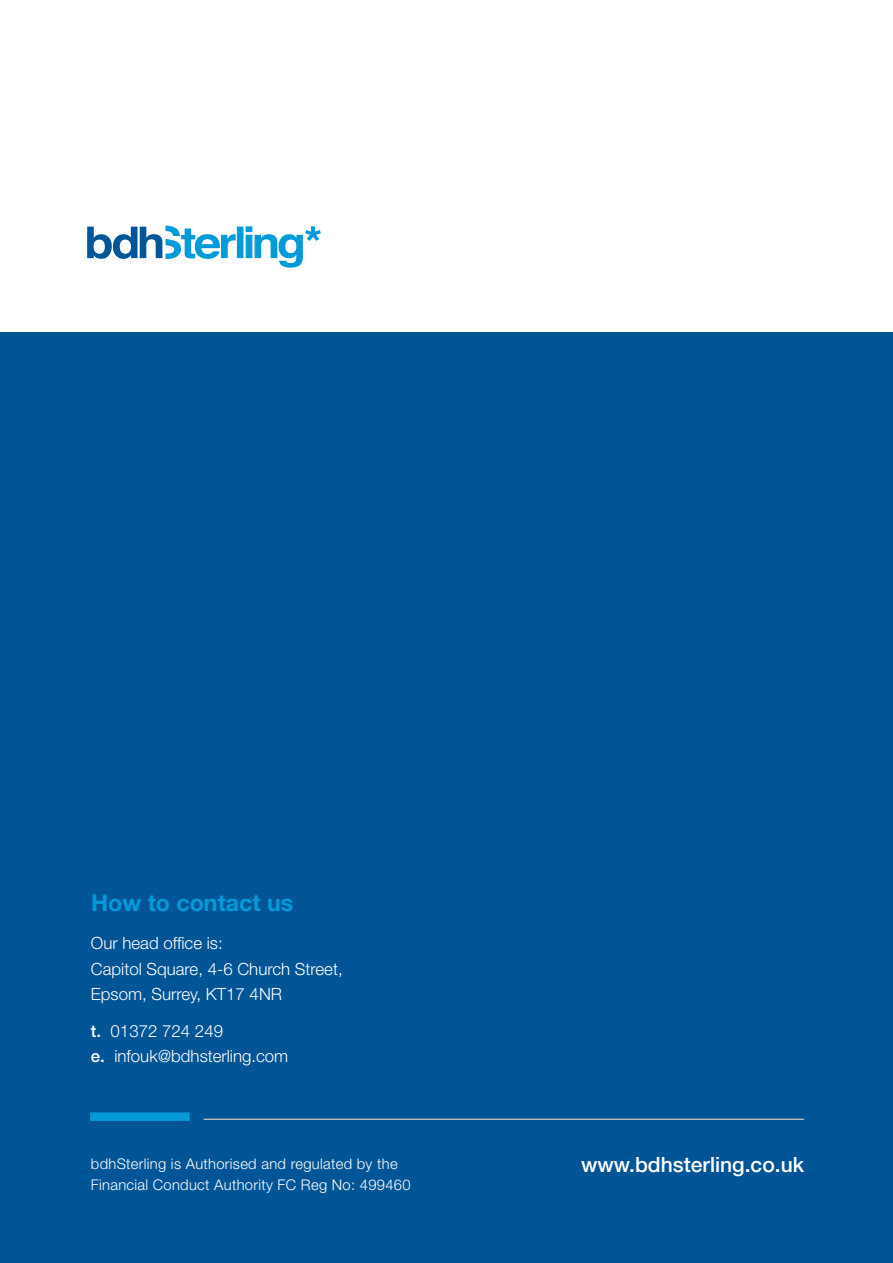
<style>
.page{position:relative;width:893px;height:1263px;background:#fff}
.page>*{position:absolute;margin:0;border:0;box-sizing:border-box;transform-origin:0 0}
.t1{font:700 23.25px "Helvetica Neue";color:#009bd8}
.t2{font:500 21.15px "Helvetica Neue";color:#fff}
.t3{font:300 16.8px/25.3px "Helvetica Neue";color:#fff}
.t4{font:300 14.7px/21px "Helvetica Neue";letter-spacing:.02em;color:#fff}
.s1{font-weight:500}
</style>
<div class="page">
<div style="left:0;top:333px;width:893px;height:930px;background:#005596"></div>
<svg style="left:87px;top:226px;width:234px;height:42px"></svg>
<hr style="left:204px;top:1118px;width:600px;height:2px;background:#bab9bd">
<div style="left:90px;top:1112px;width:100px;height:9px;background:#009bd8"></div>
<h1 class="t1" style="left:91px;top:894px;width:204px">How to contact us</h1>
<p class="t3" style="left:91px;top:932px;width:253px">Our head office is:<br>Capitol Square, 4-6 Church Street,<br>Epsom, Surrey, KT17 4NR</p>
<p class="t3" style="left:91px;top:1020px;width:199px"><span class="s1">t.</span> 01372 724 249<br><span class="s1">e.</span> infouk@bdhsterling.com</p>
<p class="t4" style="left:91px;top:1155px;width:321px">bdhSterling is Authorised and regulated by the<br>Financial Conduct Authority FC Reg No: 499460</p>
<p class="t2" style="left:581px;top:1156px;width:224px">www.bdhsterling.co.uk</p>
</div>
